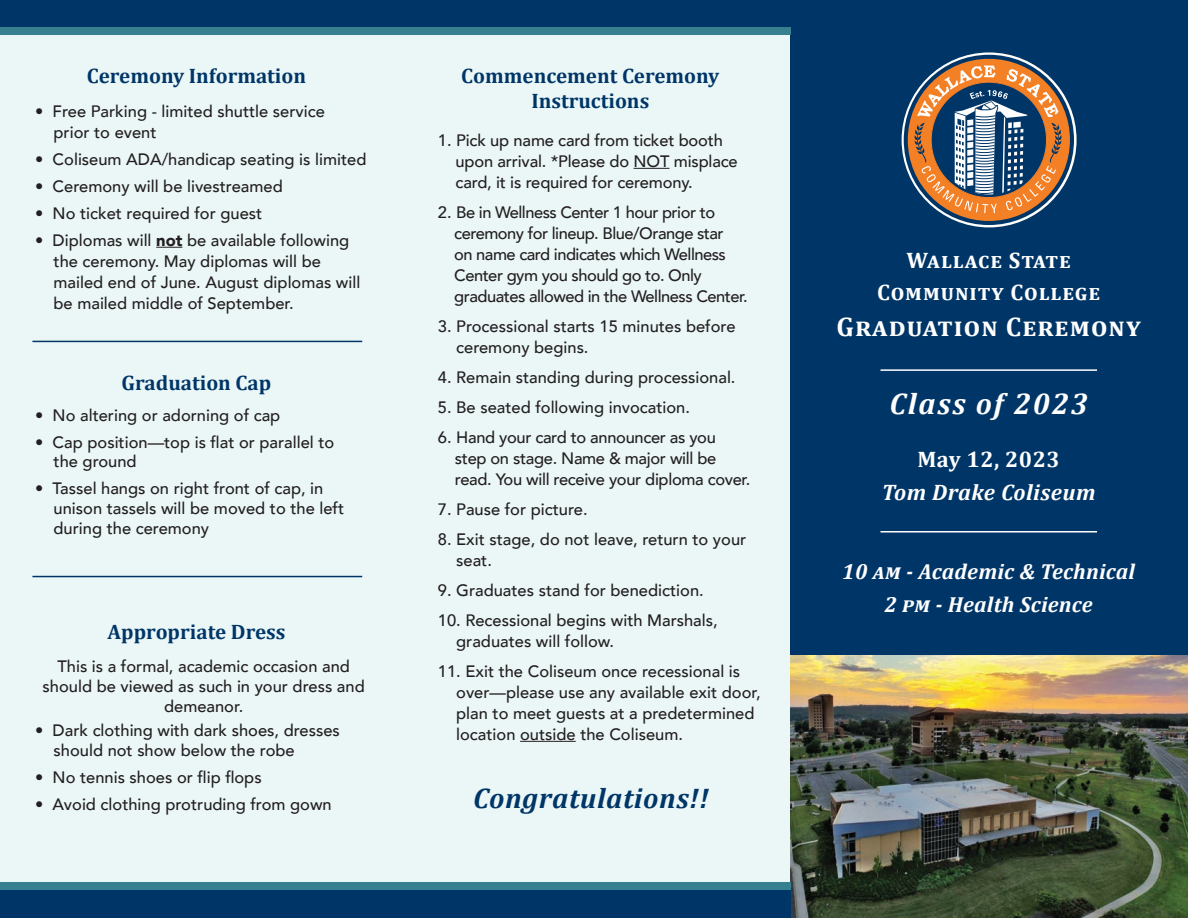
<style>
.page{position:relative;width:1188px;height:918px;background:#fff}
.page>*{position:absolute;margin:0;border:0;box-sizing:border-box;transform-origin:0 0}
.t1{font:italic 700 30px "Cambria";letter-spacing:.06em;color:#fff}
.t2{font:italic 700 28.5px "Cambria";letter-spacing:.02em;color:#003667}
.t3{font:700 27px "Cambria";letter-spacing:.04em;color:#fff}
.t4{font:700 22.5px "Cambria";letter-spacing:.025em;color:#fff}
.t5{font:italic 700 22.5px "Cambria";letter-spacing:.02em;color:#fff}
.t6{font:italic 700 21.9px "Cambria";letter-spacing:.01em;color:#fff}
.t7{font:700 21px "Cambria";color:#003667}
.t8{font:500 16.5px/21px "Avenir";color:#231f20}
.t9{font:500 16.5px/21px "Avenir";letter-spacing:-.03em;color:#231f20}
.t10{font:500 16.5px "Avenir";letter-spacing:-.02em;color:#231f20}
.s1{font-weight:900}
</style>
<div class="page">
<div style="left:0;top:0;width:791px;height:918px;background:#ebf7f7"></div>
<div style="left:791px;top:0;width:397px;height:918px;background:#003667"></div>
<svg style="left:904px;top:55px;width:170px;height:170px"></svg>
<img style="left:791px;top:656px;width:397px;height:262px">
<hr style="left:880px;top:369px;width:217px;height:2px;background:#fff">
<hr style="left:880px;top:531px;width:217px;height:1px;background:#fff">
<svg style="left:156px;top:247px;width:26px;height:1px"></svg>
<hr style="left:634px;top:168px;width:35px;height:1px;background:#231f20">
<hr style="left:520px;top:741px;width:56px;height:1px;background:#231f20">
<hr style="left:32px;top:341px;width:330px;height:1px;background:#003667">
<hr style="left:32px;top:576px;width:330px;height:1px;background:#003667">
<div style="left:0;top:0;width:801px;height:29px;background:#003667"></div>
<div style="left:0;top:889px;width:791px;height:29px;background:#003667"></div>
<div style="left:0;top:882px;width:791px;height:7px;background:#368090"></div>
<div style="left:0;top:28px;width:791px;height:7px;background:#368090"></div>
<p class="t7" style="left:87px;top:63px;width:221px">Ceremony Information</p>
<p class="t8" style="left:35px;top:100px;width:291px">• Free Parking - limited shuttle service</p>
<p class="t8" style="left:54px;top:121px;width:105px">prior to event</p>
<p class="t8" style="left:35px;top:148px;width:333px">• Coliseum ADA/handicap seating is limited</p>
<p class="t8" style="left:35px;top:175px;width:249px">• Ceremony will be livestreamed</p>
<p class="t8" style="left:35px;top:202px;width:229px">• No ticket required for guest</p>
<p class="t8" style="left:35px;top:229px;width:316px">• Diplomas will <span class="s1">not</span> be available following</p>
<p class="t8" style="left:54px;top:250px;width:308px">the ceremony. May diplomas will be mailed end of June. August diplomas will</p>
<p class="t8" style="left:54px;top:292px;width:242px">be mailed middle of September.</p>
<p class="t7" style="left:122px;top:370px;width:151px">Graduation Cap</p>
<p class="t8" style="left:35px;top:403px;width:247px">• No altering or adorning of cap</p>
<p class="t8" style="left:54px;top:431px;width:282px;line-height:19.8px;text-indent:-18px">• Cap position—top is flat or parallel to the ground</p>
<p class="t8" style="left:54px;top:478px;width:292px;line-height:19.8px;text-indent:-18px">• Tassel hangs on right front of cap, in unison tassels will be moved to the left during the ceremony</p>
<p class="t7" style="left:108px;top:619px;width:179px">Appropriate Dress</p>
<p class="t8" style="left:57px;top:655px;width:294px">This is a formal, academic occasion and</p>
<p class="t8" style="left:43px;top:676px;width:324px;line-height:19.8px;text-align:center">should be viewed as such in your dress and demeanor.</p>
<p class="t8" style="left:54px;top:719px;width:288px;line-height:19.8px;text-indent:-18px">• Dark clothing with dark shoes, dresses should not show below the robe</p>
<p class="t8" style="left:35px;top:766px;width:228px">• No tennis shoes or flip flops</p>
<p class="t8" style="left:35px;top:793px;width:298px">• Avoid clothing protruding from gown</p>
<p class="t7" style="left:461px;top:63px;width:260px">Commencement Ceremony</p>
<p class="t7" style="left:531px;top:88px;width:119px">Instructions</p>
<p class="t8" style="left:456px;top:129px;width:284px;text-indent:-18px">1. Pick up name card from ticket booth upon arrival. *Please do NOT misplace card, it is required for ceremony.</p>
<p class="t9" style="left:454px;top:201px;width:295px;text-indent:-16px">2. Be in Wellness Center 1 hour prior to ceremony for lineup. Blue/Orange star<br>on name card indicates which Wellness Center gym you should go to. Only graduates allowed in the Wellness Center.</p>
<p class="t8" style="left:456px;top:315px;width:281px;text-indent:-18px">3. Processional starts 15 minutes before ceremony begins.</p>
<p class="t8" style="left:438px;top:366px;width:299px">4. Remain standing during processional.</p>
<p class="t8" style="left:438px;top:396px;width:254px">5. Be seated following invocation.</p>
<p class="t10" style="left:438px;top:423px;width:280px">6. Hand your card to announcer as you</p>
<p class="t10" style="left:455px;top:444px;width:263px">step on stage. Name &amp; major will be</p>
<p class="t10" style="left:455px;top:465px;width:297px">read. You will receive your diploma cover.</p>
<p class="t8" style="left:438px;top:498px;width:151px">7. Pause for picture.</p>
<p class="t8" style="left:456px;top:528px;width:292px;text-indent:-18px">8. Exit stage, do not leave, return to your seat.</p>
<p class="t8" style="left:438px;top:579px;width:267px">9. Graduates stand for benediction.</p>
<p class="t8" style="left:456px;top:609px;width:263px;text-indent:-18px">10. Recessional begins with Marshals, graduates will follow.</p>
<p class="t8" style="left:456px;top:660px;width:306px;text-indent:-18px">11. Exit the Coliseum once recessional is over—please use any available exit door,</p>
<p class="t8" style="left:456px;top:702px;width:300px">plan to meet guests at a predetermined location outside the Coliseum.</p>
<p class="t2" style="left:473px;top:781px;width:237px">Congratulations!!</p>
<p class="t4" style="left:907px;top:247px;width:166px">Wallace State</p>
<p class="t4" style="left:877px;top:278px;width:225px">Community College</p>
<p class="t3" style="left:837px;top:310px;width:305px">Graduation Ceremony</p>
<p class="t1" style="left:889px;top:385px;width:200px">Class of 2023</p>
<p class="t4" style="left:918px;top:446px;width:144px">May 12, 2023</p>
<p class="t5" style="left:882px;top:479px;width:215px">Tom Drake Coliseum</p>
<p class="t6" style="left:842px;top:558px;width:294px">10 am - Academic &amp; Technical</p>
<p class="t6" style="left:885px;top:591px;width:210px">2 pm - Health Science</p>
</div>
